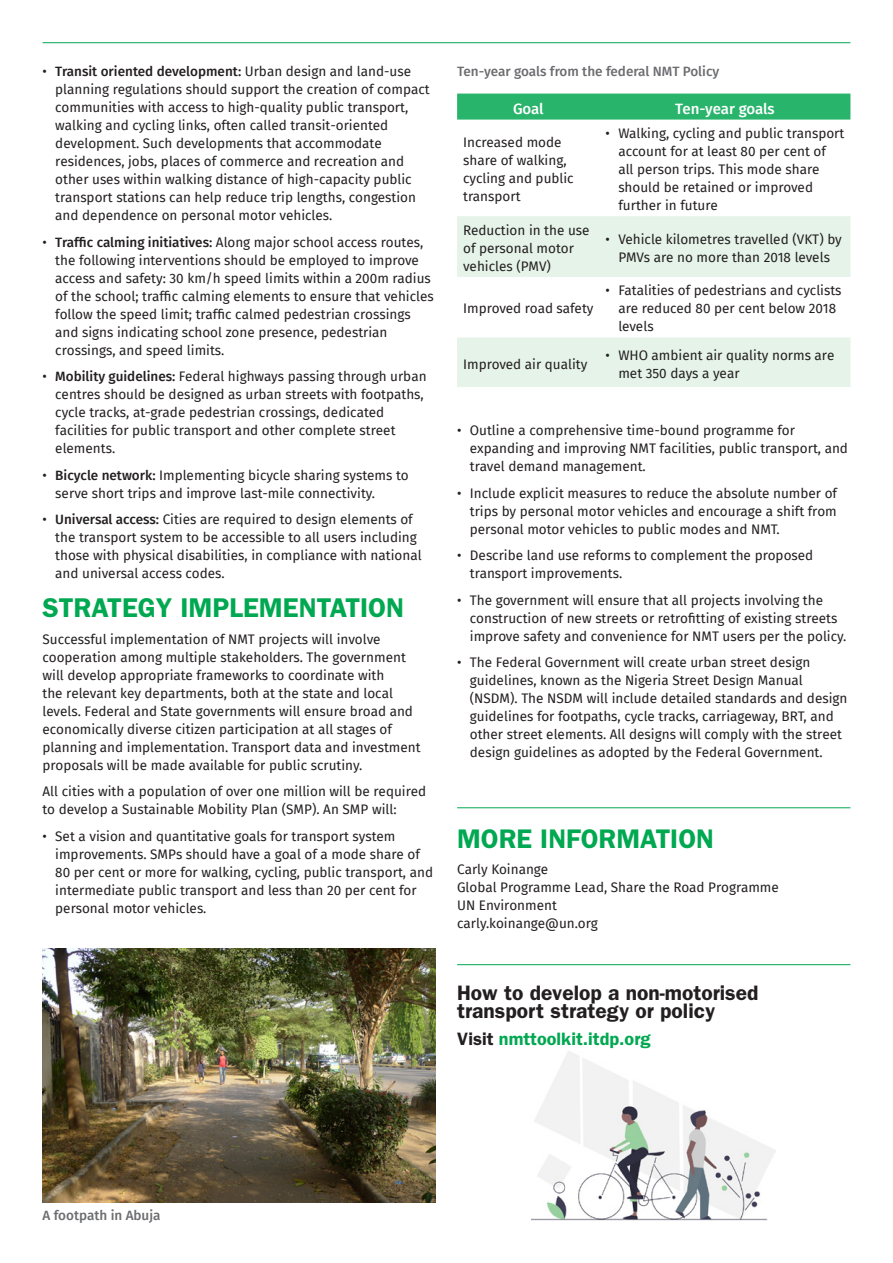
<style>
.page{position:relative;width:893px;height:1263px;background:#fff}
.page>*{position:absolute;margin:0;border:0;box-sizing:border-box;transform-origin:0 0}
.Body{font:600 27.3px "ITC Franklin Gothic Std";color:#00a851}
.Heading_1{font:600 27px "ITC Franklin Gothic Std";color:#00a851}
.NMT_Toolkit_box{font:600 21px/18px "ITC Franklin Gothic Std";color:#231f20}
.NMT_Toolkit_box_smal{font:600 18px "ITC Franklin Gothic Std";color:#00a851}
.Table_header{font:500 15px "Fira Sans";letter-spacing:-.01em;color:#fff}
.Body-2{font:13.5px/18px "Fira Sans";color:#231f20}
.Body_table{font:13.5px/18px "Fira Sans";color:#231f20}
.Body_caption_-_Table{font:500 13.5px "Fira Sans";color:#6c6d70}
.t1{font:500 13.5px "Fira Sans";color:#231f20}
.s1{font-weight:400}
.s2{font-weight:500}
.s3{color:#231f20}
</style>
<div class="page">
<div style="left:457px;top:94px;width:393px;height:26px;background:#29b46c"></div>
<svg style="left:457px;top:216px;width:393px;height:171px;fill:#e5f3e8"></svg>
<hr style="left:43px;top:42px;width:807px;height:1px;background:#00a851">
<img style="left:532px;top:1051px;width:244px;height:169px">
<hr style="left:457px;top:964px;width:393px;height:1px;background:#00a851">
<hr style="left:457px;top:807px;width:393px;height:1px;background:#00a851">
<img style="left:43px;top:948px;width:393px;height:254px">
<p class="Body-2" style="left:43px;top:62px;width:6px">•</p>
<p class="Body-2" style="left:43px;top:233px;width:6px">•</p>
<p class="Body-2" style="left:43px;top:367px;width:6px">•</p>
<p class="Body-2" style="left:43px;top:466px;width:6px">•</p>
<p class="Body-2" style="left:43px;top:510px;width:6px">•</p>
<p class="t1" style="left:55px;top:61px;width:357px">Transit oriented development: <span class="s1">Urban design and land-use</span></p>
<p class="Body-2" style="left:55px;top:80px;width:376px">planning regulations should support the creation of compact communities with access to high-quality public transport, walking and cycling links, often called transit-oriented development. Such developments that accommodate residences, jobs, places of commerce and recreation and other uses within walking distance of high-capacity public transport stations can help reduce trip lengths, congestion and dependence on personal motor vehicles.</p>
<p class="Body-2" style="left:55px;top:233px;width:370px"><span class="s2">Traffic calming initiatives:</span> Along major school access routes,</p>
<p class="Body-2" style="left:55px;top:251px;width:380px">the following interventions should be employed to improve access and safety: 30 km h/ speed limits within a 200m radius of the school; traffic calming elements to ensure that vehicles follow the speed limit; traffic calmed pedestrian crossings and signs indicating school zone presence, pedestrian crossings, and speed limits.</p>
<p class="Body-2" style="left:55px;top:367px;width:373px"><span class="s2">Mobility guidelines:</span> Federal highways passing through urban</p>
<p class="Body-2" style="left:55px;top:385px;width:370px">centres should be designed as urban streets with footpaths, cycle tracks, at-grade pedestrian crossings, dedicated facilities for public transport and other complete street elements.</p>
<p class="Body-2" style="left:55px;top:466px;width:355px"><span class="s2">Bicycle network:</span> Implementing bicycle sharing systems to</p>
<p class="Body-2" style="left:55px;top:484px;width:321px">serve short trips and improve last-mile connectivity.</p>
<p class="Body-2" style="left:55px;top:510px;width:359px"><span class="s2">Universal access:</span> Cities are required to design elements of</p>
<p class="Body-2" style="left:55px;top:528px;width:368px">the transport system to be accessible to all users including those with physical disabilities in, compliance with national and universal access codes.</p>
<p class="Body" style="left:43px;top:592px;width:363px">STRATEGY IMPLEMENTATION</p>
<p class="Body-2" style="left:43px;top:630px;width:380px">Successful implementation of NMT projects will involve cooperation among multiple stakeholders. The government will develop appropriate frameworks to coordinate with<br>the relevant key departments, both at the state and local levels. Federal and State governments will ensure broad and economically diverse citizen participation at all stages of planning and implementation. Transport data and investment proposals will be made available for public scrutiny.</p>
<p class="Body-2" style="left:43px;top:782px;width:385px">All cities with a population of over one million will be required to develop a Sustainable Mobility Plan (SMP .) An SMP will:</p>
<p class="Body-2" style="left:55px;top:827px;width:342px">Set a vision and quantitative goals for transport system</p>
<p class="Body-2" style="left:43px;top:827px;width:6px">•</p>
<p class="Body-2" style="left:55px;top:845px;width:379px">improvements. SMPs should have a goal of a mode share of 80 per cent or more for walking, cycling, public transport, and intermediate public transport and less than 20 per cent for personal motor vehicles.</p>
<p class="Body_caption_-_Table" style="left:457px;top:61px;width:264px">Ten-year goals from the federal NMT Policy</p>
<p class="Table_header" style="left:513px;top:96px;width:32px">Goal</p>
<p class="Body_table" style="left:463px;top:133px;width:112px">Increased mode share of walking, cycling and public transport</p>
<p class="Body-2" style="left:606px;top:124px;width:6px">•</p>
<p class="Table_header" style="left:675px;top:96px;width:101px">Ten-year goals</p>
<p class="Body-2" style="left:618px;top:124px;width:228px">Walking, cycling and public transport</p>
<p class="Body-2" style="left:618px;top:142px;width:209px">account for at least 80 per cent of all person trips. This mode share should be retained or improved further in future</p>
<p class="Body_table" style="left:463px;top:221px;width:128px">Reduction in the use of personal motor vehicles (PMV(</p>
<p class="Body-2" style="left:618px;top:230px;width:225px">Vehicle kilometres travelled (VKT) by</p>
<p class="Body-2" style="left:606px;top:230px;width:6px">•</p>
<p class="Body-2" style="left:618px;top:248px;width:213px">PMVs are no more than 2018 levels</p>
<p class="Body_table" style="left:463px;top:299px;width:132px">Improved road safety</p>
<p class="Body_table" style="left:463px;top:354px;width:126px">Improved air quality</p>
<p class="Body-2" style="left:606px;top:281px;width:6px">•</p>
<p class="Body-2" style="left:606px;top:345px;width:6px">•</p>
<p class="Body-2" style="left:618px;top:281px;width:225px">Fatalities of pedestrians and cyclists</p>
<p class="Body-2" style="left:618px;top:299px;width:219px">are reduced 80 per cent below 2018 levels</p>
<p class="Body-2" style="left:618px;top:345px;width:218px">WHO ambient air quality norms are</p>
<p class="Body-2" style="left:618px;top:363px;width:123px">met 350 days a year</p>
<p class="Body-2" style="left:457px;top:421px;width:6px">•</p>
<p class="Body-2" style="left:457px;top:484px;width:6px">•</p>
<p class="Body-2" style="left:457px;top:546px;width:6px">•</p>
<p class="Body-2" style="left:457px;top:591px;width:6px">•</p>
<p class="Body-2" style="left:457px;top:653px;width:6px">•</p>
<p class="Body-2" style="left:470px;top:421px;width:327px">Outline a comprehensive time-bound programme for</p>
<p class="Body-2" style="left:470px;top:439px;width:380px">expanding and improving NMT facilities, public transport, and travel demand management.</p>
<p class="Body-2" style="left:470px;top:484px;width:369px">Include explicit measures to reduce the absolute number of</p>
<p class="Body-2" style="left:470px;top:502px;width:368px">trips by personal motor vehicles and encourage a shift from personal motor vehicles to public modes and NMT.</p>
<p class="Body-2" style="left:470px;top:546px;width:345px">Describe land use reforms to complement the proposed</p>
<p class="Body-2" style="left:470px;top:564px;width:154px">transport improvements.</p>
<p class="Body-2" style="left:470px;top:591px;width:355px">The government will ensure that all projects involving the</p>
<p class="Body-2" style="left:470px;top:609px;width:378px">construction of new streets or retrofitting of existing streets improve safety and convenience for NMT users per the policy.</p>
<p class="Body-2" style="left:470px;top:653px;width:342px">The Federal Government will create urban street design</p>
<p class="Body-2" style="left:470px;top:671px;width:379px">guidelines, known as the Nigeria Street Design Manual<br>(NSDM .) The NSDM will include detailed standards and design guidelines for footpaths, cycle tracks, carriageway, BRT, and other street elements. All designs will comply with the street design guidelines as adopted by the Federal Government.</p>
<p class="Heading_1" style="left:457px;top:822px;width:258px">MORE INFORMATION</p>
<p class="Body-2" style="left:457px;top:860px;width:323px">Carly Koinange<br>Global Programme Lead, Share the Road Programme<br>UN Environment<br>carly.koinange@un.org</p>
<p class="NMT_Toolkit_box" style="left:457px;top:984px;width:303px">How to develop a non‑motorised transport strategy or policy</p>
<p class="NMT_Toolkit_box_smal" style="left:457px;top:1028px;width:195px"><span class="s3">Visit</span> nmttoolkit.itdp.org</p>
<p class="Body_caption_-_Table" style="left:43px;top:1205px;width:120px">A footpath in Abuja</p>
</div>
